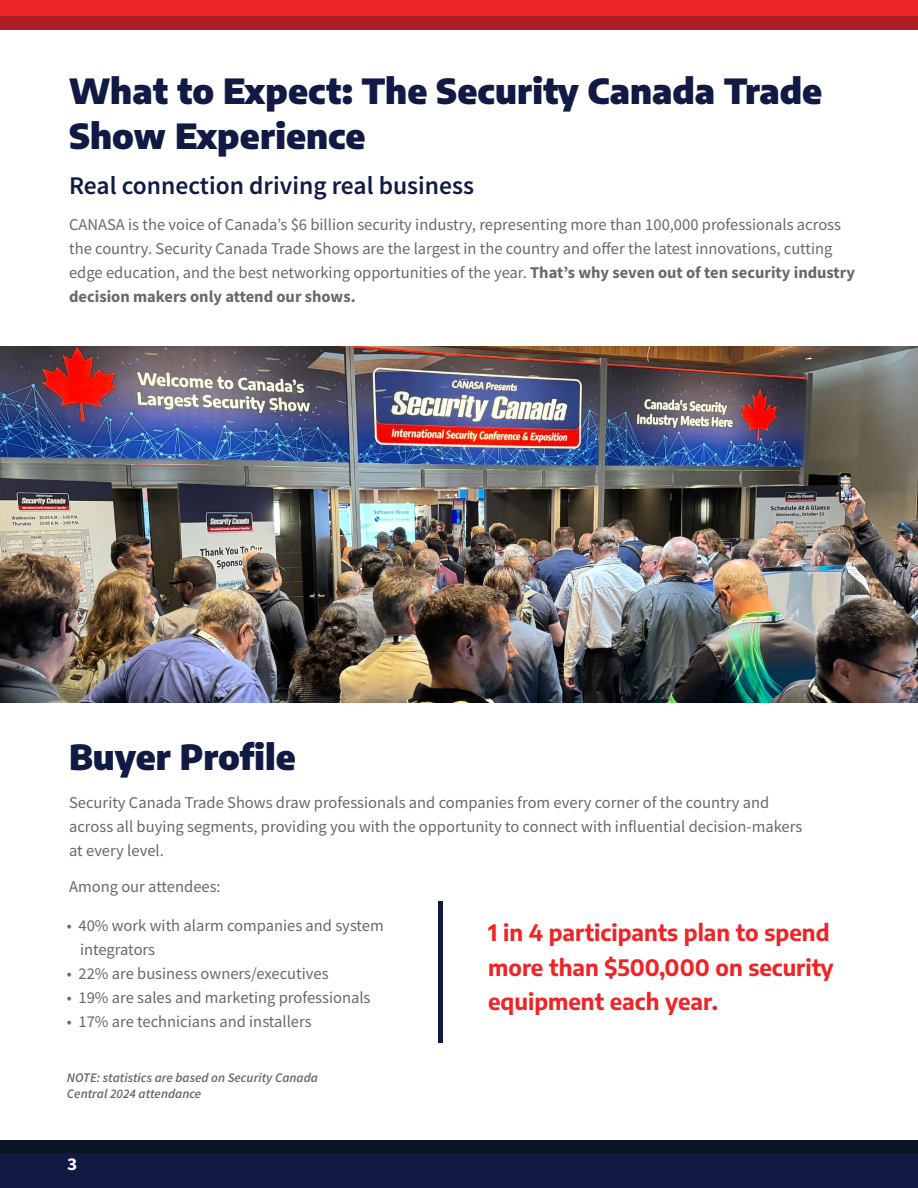
<style>
.page{position:relative;width:918px;height:1188px;background:#fff}
.page>*{position:absolute;margin:0;border:0;box-sizing:border-box;transform-origin:0 0}
.t1{font:900 34.5px/45px "Encode Sans";color:#111a44}
.t2{font:600 25.5px "Source Sans Pro";color:#111a44}
.t3{font:700 22.5px/34.5px "Encode Sans";color:#ee2526}
.t4{font:700 18px "Source Code Pro";color:#fff}
.t5{font:16.5px/24px "Source Sans Pro";color:#676969}
.t6{font:italic 600 13.2px/15.8px "Source Sans Pro";color:#676969}
.s1{font-weight:700}
</style>
<div class="page">
<div style="left:0;top:0;width:918px;height:30px;background:#ee2526"></div>
<div style="left:0;top:16px;width:918px;height:14px;background:#ad1f23"></div>
<div style="left:0;top:1140px;width:918px;height:14px;background:#0c1322"></div>
<div style="left:0;top:1154px;width:918px;height:34px;background:#111a44"></div>
<img style="left:0;top:347px;width:918px;height:355px">
<div style="left:438px;top:902px;width:5px;height:141px;background:#111a44"></div>
<h1 class="t1" style="left:69px;top:66px;width:755px">What to Expect: The Security Canada Trade<br>Show Experience</h1>
<h2 class="t2" style="left:69px;top:168px;width:407px">Real connection driving real business</h2>
<p class="t5" style="left:69px;top:212px;width:788px">CANASA is the voice of Canada’s $6 billion security industry, representing more than 100,000 professionals across the country. Security Canada Trade Shows are the largest in the country and offer the latest innovations, cutting edge education, and the best networking opportunities of the year. <span class="s1">That’s why seven out of ten security industry decision makers only attend our shows.</span></p>
<h1 class="t1" style="left:69px;top:731px;width:228px">Buyer Profile</h1>
<p class="t5" style="left:69px;top:791px;width:735px">Security Canada Trade Shows draw professionals and companies from every corner of the country and across all buying segments, providing you with the opportunity to connect with influential decision-makers at every level.</p>
<p class="t5" style="left:69px;top:875px;width:153px">Among our attendees:</p>
<p class="t5" style="left:80px;top:913px;width:305px;text-indent:-13px">• 40% work with alarm companies and system integrators</p>
<p class="t5" style="left:67px;top:961px;width:263px">• 22% are business owners/executives</p>
<p class="t5" style="left:67px;top:985px;width:305px">• 19% are sales and marketing professionals</p>
<p class="t5" style="left:67px;top:1009px;width:246px">• 17% are technicians and installers</p>
<h3 class="t3" style="left:488px;top:914px;width:347px">1 in 4 participants plan to spend more than $500,000 on security equipment each year.</h3>
<p class="t6" style="left:67px;top:1070px;width:253px">NOTE: statistics are based on Security Canada<br>Central 2024 attendance</p>
<p class="t4" style="left:67px;top:1151px;width:12px">3</p>
</div>
